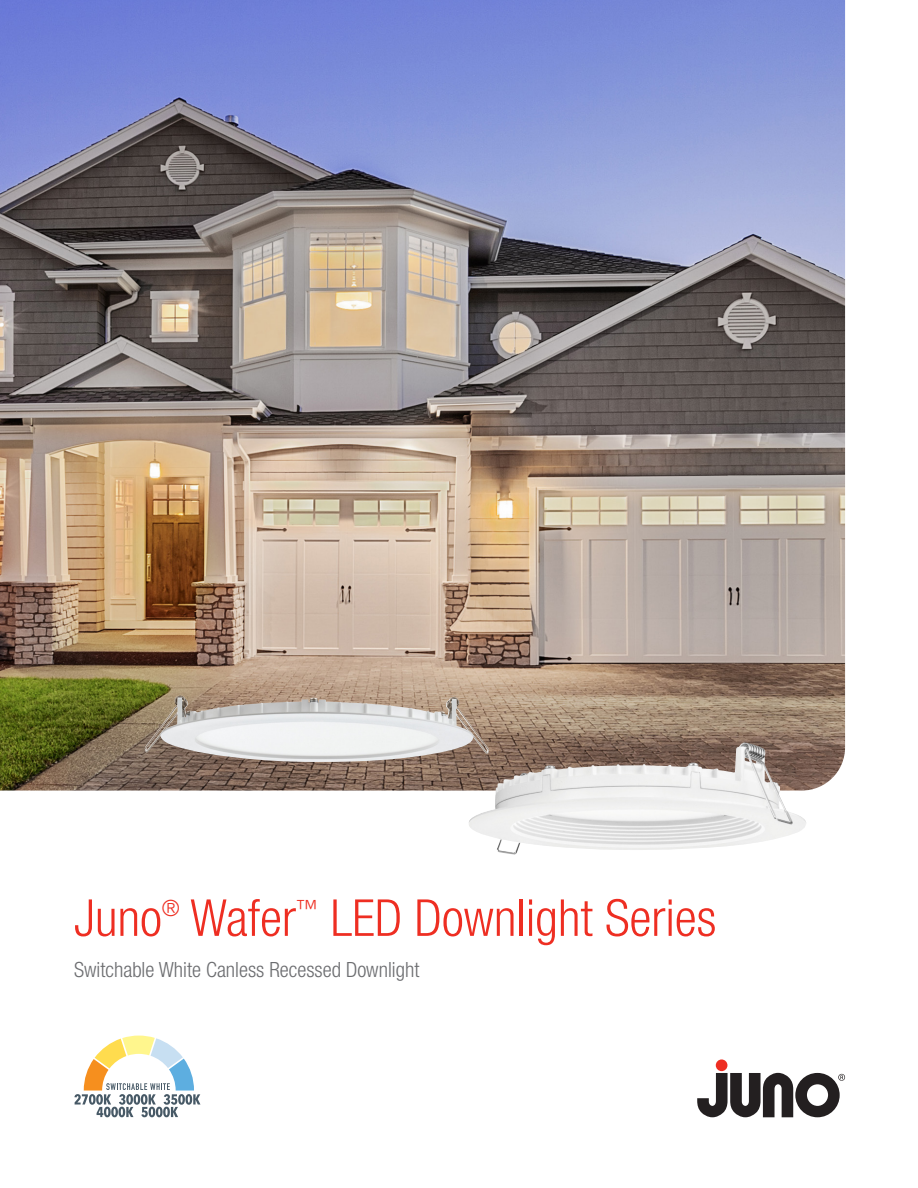
<style>
.page{position:relative;width:918px;height:1188px;background:#fff}
.page>*{position:absolute;margin:0;border:0;box-sizing:border-box;transform-origin:0 0}
.t1{font:300 condensed 51px "Helvetica Neue LT Std";color:#ee2e22}
.t2{font:300 condensed 22.5px "Helvetica Neue LT Std";color:#ee2e22}
.t3{font:300 condensed 21px "Helvetica Neue LT Std";color:#6c6d70}
</style>
<div class="page">
<img style="left:0;top:0;width:845px;height:791px">
<div style="left:716px;top:1059px;width:11px;height:12px;background:#ee2e22;border-radius:50%"></div>
<svg style="left:697px;top:1071px;width:148px;height:47px"></svg>
<img style="left:469px;top:742px;width:337px;height:113px">
<img style="left:145px;top:696px;width:344px;height:66px">
<svg style="left:74px;top:1036px;width:126px;height:81px"></svg>
<p class="t1" style="left:74px;top:889px;width:89px">Juno</p>
<p class="t2" style="left:162px;top:896px;width:19px">®</p>
<p class="t1" style="left:190px;top:889px;width:107px">Wafer</p>
<p class="t2" style="left:296px;top:896px;width:24px">™</p>
<p class="t1" style="left:331px;top:889px;width:387px">LED Downlight Series</p>
<p class="t3" style="left:74px;top:958px;width:347px">Switchable White Canless Recessed Downlight</p>
</div>
